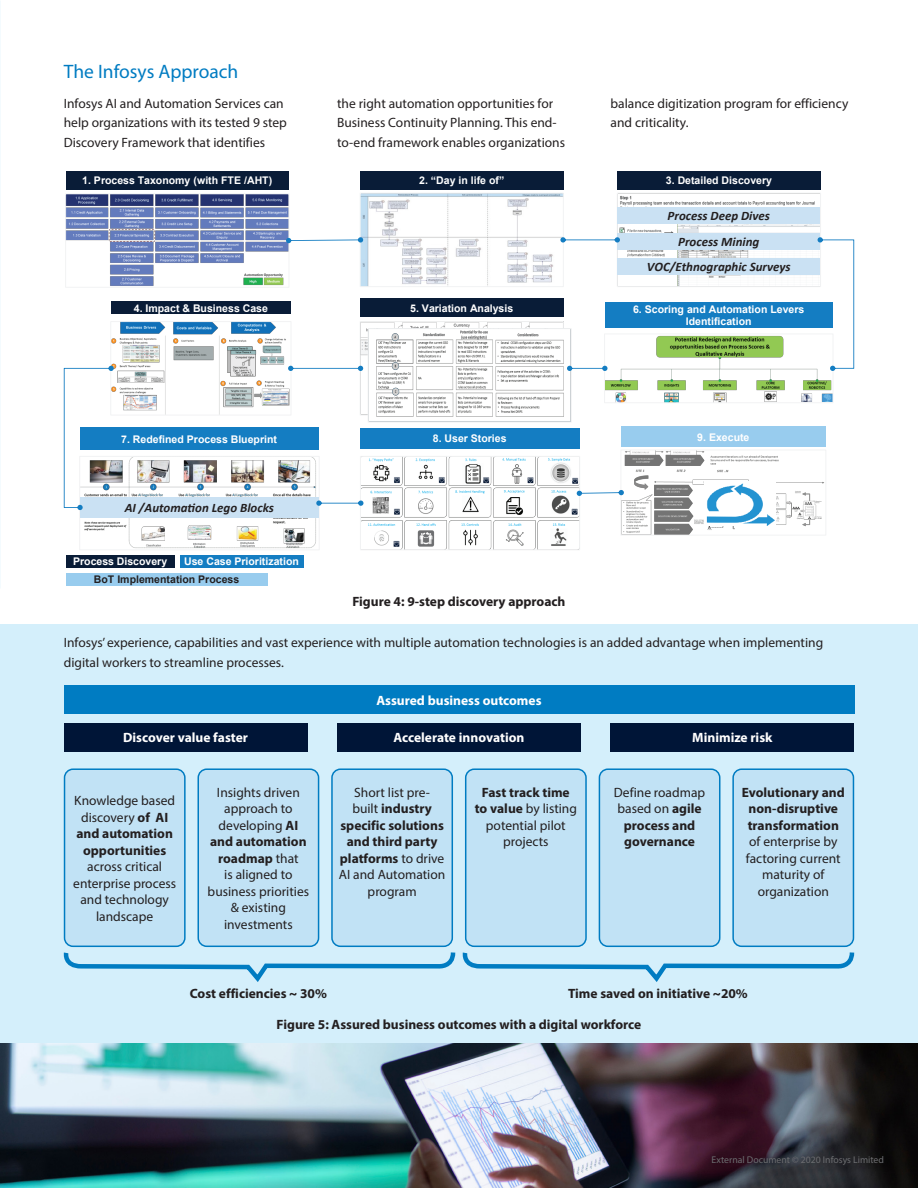
<style>
.page{position:relative;width:918px;height:1188px;background:#fff}
.page>*{position:absolute;margin:0;border:0;box-sizing:border-box;transform-origin:0 0}
.t1{font:19.5px "Myriad Pro";color:#007cc2}
.t2{font:13.5px/16.5px "Myriad Pro";color:#231f20;text-align:center}
.t3{font:700 13.5px/16.5px "Myriad Pro";color:#231f20;text-align:center}
.t4{font:700 13.5px "Myriad Pro";color:#fff}
.t5{font:italic 700 12.9px/26.7px "Calibri";color:#231f20;text-align:center}
.t6{font:700 10.5px/12.6px "Arial";color:#fff;text-align:center}
.t7{font:700 10.5px "Arial";color:#231f20}
.t8{font:9.75px "Myriad Pro";color:#6c6d70}
.s1{font-weight:400}
.s2{font-weight:700}
</style>
<div class="page">
<div style="left:0;top:625px;width:918px;height:419px;background:#d4effb"></div>
<div style="left:65px;top:769px;width:120px;height:177px;background:#c1e2f5;border-radius:9px"></div>
<div style="left:64px;top:768px;width:122px;height:179px;border:2px solid #007cc2;border-radius:9px"></div>
<div style="left:332px;top:769px;width:120px;height:177px;background:#c1e2f5;border-radius:9px"></div>
<div style="left:331px;top:768px;width:122px;height:179px;border:2px solid #007cc2;border-radius:9px"></div>
<div style="left:599px;top:769px;width:121px;height:177px;background:#c1e2f5;border-radius:9px"></div>
<div style="left:599px;top:768px;width:121px;height:179px;border:2px solid #007cc2;border-radius:9px"></div>
<div style="left:198px;top:769px;width:121px;height:177px;background:#c1e2f5;border-radius:9px"></div>
<div style="left:198px;top:768px;width:121px;height:179px;border:2px solid #007cc2;border-radius:9px"></div>
<div style="left:466px;top:769px;width:120px;height:177px;background:#c1e2f5;border-radius:9px"></div>
<div style="left:465px;top:768px;width:122px;height:179px;border:2px solid #007cc2;border-radius:9px"></div>
<div style="left:733px;top:769px;width:120px;height:177px;background:#c1e2f5;border-radius:9px"></div>
<div style="left:732px;top:768px;width:122px;height:179px;border:2px solid #007cc2;border-radius:9px"></div>
<img style="left:0;top:1044px;width:918px;height:144px">
<div style="left:66px;top:171px;width:223px;height:19px;background:#091c37"></div>
<div style="left:605px;top:302px;width:228px;height:26px;background:#147dc2"></div>
<div style="left:360px;top:171px;width:203px;height:19px;background:#091c37"></div>
<div style="left:617px;top:171px;width:203px;height:19px;background:#091c37"></div>
<div style="left:360px;top:298px;width:203px;height:19px;background:#091c37"></div>
<div style="left:80px;top:428px;width:238px;height:22px;background:#147dc2"></div>
<div style="left:360px;top:428px;width:219px;height:20px;background:#147dc2"></div>
<div style="left:621px;top:426px;width:204px;height:21px;background:#98ccee"></div>
<img style="left:362px;top:195px;width:200px;height:90px">
<div style="left:360px;top:193px;width:204px;height:94px;border:1px solid #f2f3f4"></div>
<img style="left:619px;top:196px;width:200px;height:89px">
<div style="left:617px;top:193px;width:204px;height:94px;border:1px solid #f2f3f4"></div>
<img style="left:362px;top:323px;width:168px;height:46px">
<div style="left:360px;top:321px;width:204px;height:94px;border:1px solid #f2f3f4"></div>
<img style="left:370px;top:330px;width:200px;height:87px">
<div style="left:368px;top:328px;width:204px;height:94px;border:1px solid #f2f3f4"></div>
<div style="left:111px;top:301px;width:180px;height:13px;background:#091c37"></div>
<div style="left:617px;top:207px;width:203px;height:17px;background:#cae1f3"></div>
<div style="left:617px;top:234px;width:203px;height:16px;background:#cae1f3"></div>
<img style="left:67px;top:195px;width:220px;height:91px">
<div style="left:65px;top:193px;width:224px;height:95px;border:1px solid #f2f3f4"></div>
<img style="left:606px;top:336px;width:225px;height:65px">
<div style="left:604px;top:334px;width:229px;height:69px;border:1px solid #f2f3f4"></div>
<img style="left:84px;top:458px;width:232px;height:90px">
<div style="left:79px;top:456px;width:241px;height:94px;border:1px solid #f2f3f4"></div>
<img style="left:362px;top:458px;width:216px;height:90px">
<div style="left:360px;top:456px;width:220px;height:94px;border:1px solid #f2f3f4"></div>
<img style="left:623px;top:452px;width:201px;height:82px">
<div style="left:621px;top:450px;width:205px;height:86px;border:1px solid #f2f3f4"></div>
<img style="left:112px;top:323px;width:177px;height:90px">
<div style="left:110px;top:321px;width:181px;height:94px;border:1px solid #f2f3f4"></div>
<div style="left:617px;top:258px;width:203px;height:17px;background:#cae1f3"></div>
<div style="left:80px;top:497px;width:239px;height:21px;background:#cae1f3"></div>
<svg style="left:286px;top:237px;width:77px;height:6px"></svg>
<svg style="left:560px;top:237px;width:60px;height:6px"></svg>
<svg style="left:818px;top:237px;width:36px;height:134px"></svg>
<svg style="left:64px;top:366px;width:50px;height:144px"></svg>
<svg style="left:567px;top:366px;width:41px;height:5px"></svg>
<svg style="left:288px;top:366px;width:75px;height:5px"></svg>
<svg style="left:316px;top:501px;width:47px;height:5px"></svg>
<svg style="left:577px;top:490px;width:47px;height:6px"></svg>
<img style="left:704px;top:482px;width:72px;height:44px">
<div style="left:180px;top:555px;width:123px;height:13px;background:#147dc2"></div>
<div style="left:66px;top:555px;width:108px;height:13px;background:#091c37"></div>
<div style="left:66px;top:573px;width:201px;height:12px;background:#98ccee"></div>
<div style="left:64px;top:686px;width:790px;height:28px;background:#007cc2"></div>
<div style="left:64px;top:723px;width:243px;height:28px;background:#001537"></div>
<div style="left:337px;top:723px;width:244px;height:28px;background:#001537"></div>
<div style="left:611px;top:723px;width:243px;height:28px;background:#001537"></div>
<svg style="left:63px;top:952px;width:792px;height:30px"></svg>
<h1 class="t1" style="left:64px;top:60px;width:176px">The Infosys Approach</h1>
<p class="t2" style="left:64px;top:93px;width:225px;line-height:19.5px;text-align:left">Infosys AI and Automation Services can help organizations with its tested 9 step<br>Discovery Framework that identifies</p>
<p class="t2" style="left:337px;top:93px;width:229px;line-height:19.5px;text-align:left">the right automation opportunities for<br>Business Continuity Planning. This end&shy;to-end framework enables organizations</p>
<p class="t2" style="left:611px;top:93px;width:239px;line-height:19.5px;text-align:left">balance digitization program for efficiency and criticality.</p>
<p class="t6" style="left:82px;top:174px;width:192px">1. Process Taxonomy (with FTE /AHT)</p>
<p class="t6" style="left:419px;top:174px;width:87px">2. “Day in life of”</p>
<p class="t6" style="left:666px;top:174px;width:108px">3. Detailed Discovery</p>
<p class="t5" style="left:668px;top:202px;width:104px">Process Deep Dives<br>Process Mining</p>
<p class="t5" style="left:647px;top:253px;width:145px">VOC/Ethnographic Surveys</p>
<p class="t6" style="left:134px;top:302px;width:136px">4. Impact &amp; Business Case</p>
<p class="t6" style="left:410px;top:302px;width:105px">5. Variation Analysis</p>
<p class="t6" style="left:633px;top:303px;width:173px">6. Scoring and Automation Levers<br>Identification</p>
<p class="t6" style="left:121px;top:433px;width:157px">7. Redefined Process Blueprint</p>
<p class="t6" style="left:433px;top:432px;width:75px">8. User Stories</p>
<p class="t6" style="left:697px;top:431px;width:54px">9. Execute</p>
<p class="t5" style="left:125px;top:494px;width:151px">AI /Automation Lego Blocks</p>
<p class="t6" style="left:73px;top:555px;width:96px">Process Discovery</p>
<p class="t6" style="left:184px;top:555px;width:116px">Use Case Prioritization</p>
<p class="t7" style="left:94px;top:572px;width:147px">BoT Implementation Process</p>
<p class="t3" style="left:352px;top:593px;width:215px">Figure 4: 9-step discovery approach</p>
<p class="t2" style="left:64px;top:633px;width:761px;line-height:19.5px;text-align:left">Infosys’ experience, capabilities and vast experience with multiple automation technologies is an added advantage when implementing digital workers to streamline processes.</p>
<p class="t4" style="left:123px;top:729px;width:126px">Discover value faster</p>
<p class="t4" style="left:376px;top:692px;width:167px">Assured business outcomes</p>
<p class="t4" style="left:394px;top:729px;width:132px">Accelerate innovation</p>
<p class="t4" style="left:692px;top:729px;width:82px">Minimize risk</p>
<p class="t3" style="left:74px;top:792px;width:102px"><span class="s1">Knowledge based discovery</span> of AI and automation opportunities</p>
<p class="t2" style="left:73px;top:858px;width:104px">across critical enterprise process and technology landscape</p>
<p class="t2" style="left:208px;top:784px;width:103px">Insights driven approach to developing <span class="s2">AI and automation roadmap</span> that<br>is aligned to business priorities &amp; existing investments</p>
<p class="t2" style="left:339px;top:784px;width:108px">Short list pre-<br>built <span class="s2">industry specific solutions and third party platforms</span> to drive<br>AI and Automation program</p>
<p class="t2" style="left:475px;top:784px;width:104px"><span class="s2">Fast track time to value</span> by listing potential pilot projects</p>
<p class="t3" style="left:614px;top:784px;width:93px"><span class="s1">Define roadmap based on</span> agile process and governance</p>
<p class="t3" style="left:742px;top:784px;width:105px">Evolutionary and non-disruptive transformation</p>
<p class="t2" style="left:746px;top:833px;width:96px">of enterprise by factoring current maturity of organization</p>
<p class="t3" style="left:190px;top:984px;width:139px">Cost efficiencies ~ 30%</p>
<p class="t3" style="left:568px;top:984px;width:181px">Time saved on initiative ~20%</p>
<p class="t3" style="left:277px;top:1016px;width:366px">Figure 5: Assured business outcomes with a digital workforce</p>
<p class="t8" style="left:712px;top:1154px;width:174px">External Document © 2020 Infosys Limited</p>
</div>
